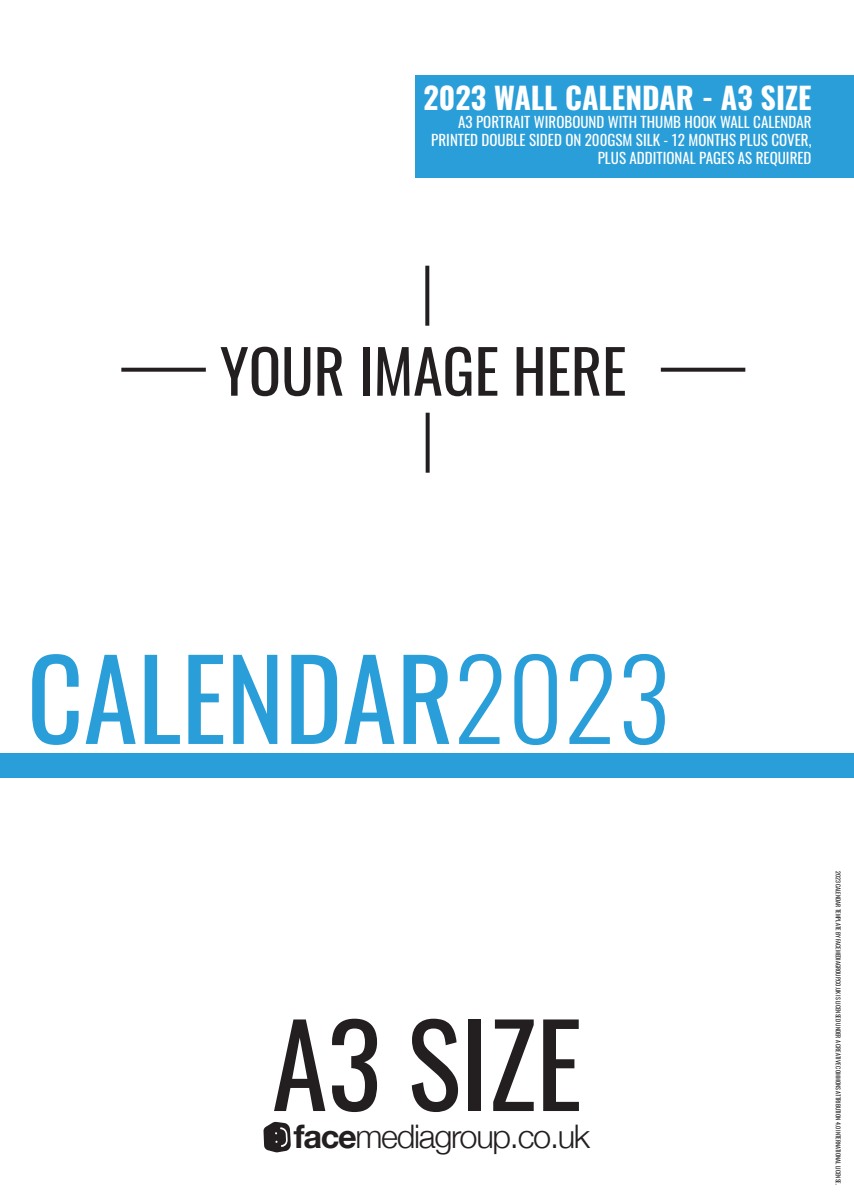
<style>
.page{position:relative;width:854px;height:1202px;background:#fff}
.page>*{position:absolute;margin:0;border:0;box-sizing:border-box;transform-origin:0 0}
.t1{font:113px "Oswald";color:#231f20}
.t2{font:110px "Oswald";color:#299ed9}
.t3{font:60px "Oswald";color:#231f20}
.t4{font:300 32.5px "Helvetica Neue";letter-spacing:-.04em;color:#231f20}
.t5{font:700 30px "Oswald";color:#fff}
.t6{font:15px/18px "Oswald";color:#fff;text-align:right}
.t7{font:6px "Oswald";color:#231f20}
.s1{font-weight:300}
.s2{font-weight:700}
</style>
<div class="page">
<div style="left:0;top:753px;width:853px;height:25px;background:#299ed9"></div>
<div style="left:415px;top:75px;width:438px;height:102px;background:#299ed9"></div>
<svg style="left:263px;top:1122px;width:27px;height:30px"></svg>
<svg style="left:660px;top:368px;width:85px;height:4px"></svg>
<svg style="left:121px;top:368px;width:85px;height:4px"></svg>
<svg style="left:425px;top:266px;width:4px;height:60px"></svg>
<svg style="left:425px;top:413px;width:4px;height:60px"></svg>
<h3 class="t5" style="left:423px;top:71px;width:389px">2023 WALL CALENDAR - A3 SIZE</h3>
<p class="t6" style="left:431px;top:111px;width:381px">A3 PORTRAIT WIROBOUND WITH THUMB HOOK WALL CALENDAR<br>PRINTED DOUBLE SIDED ON 200GSM SILK - 12 MONTHS PLUS COVER,<br>PLUS ADDITIONAL PAGES AS REQUIRED</p>
<h3 class="t3" style="left:220px;top:318px;width:408px">YOUR IMAGE HERE</h3>
<h2 class="t2" style="left:27px;top:601px;width:645px">CALENDAR<span class="s1">2023</span></h2>
<h1 class="t1" style="left:272px;top:964px;width:311px">A3 SIZE</h1>
<h3 class="t4" style="left:294px;top:1110px;width:298px"><span class="s2">face</span>mediagroup.co.uk</h3>
<p class="t7" style="left:843px;top:871px;width:316px;rotate:90deg">2023 CALENDAR TEMPLATE BY FACEMEDIAGROUP.CO.UK IS LICENSED UNDER A CREATIVE COMMONS ATTRIBUTION 4.0 INTERNATIONAL LICENSE.</p>
</div>
